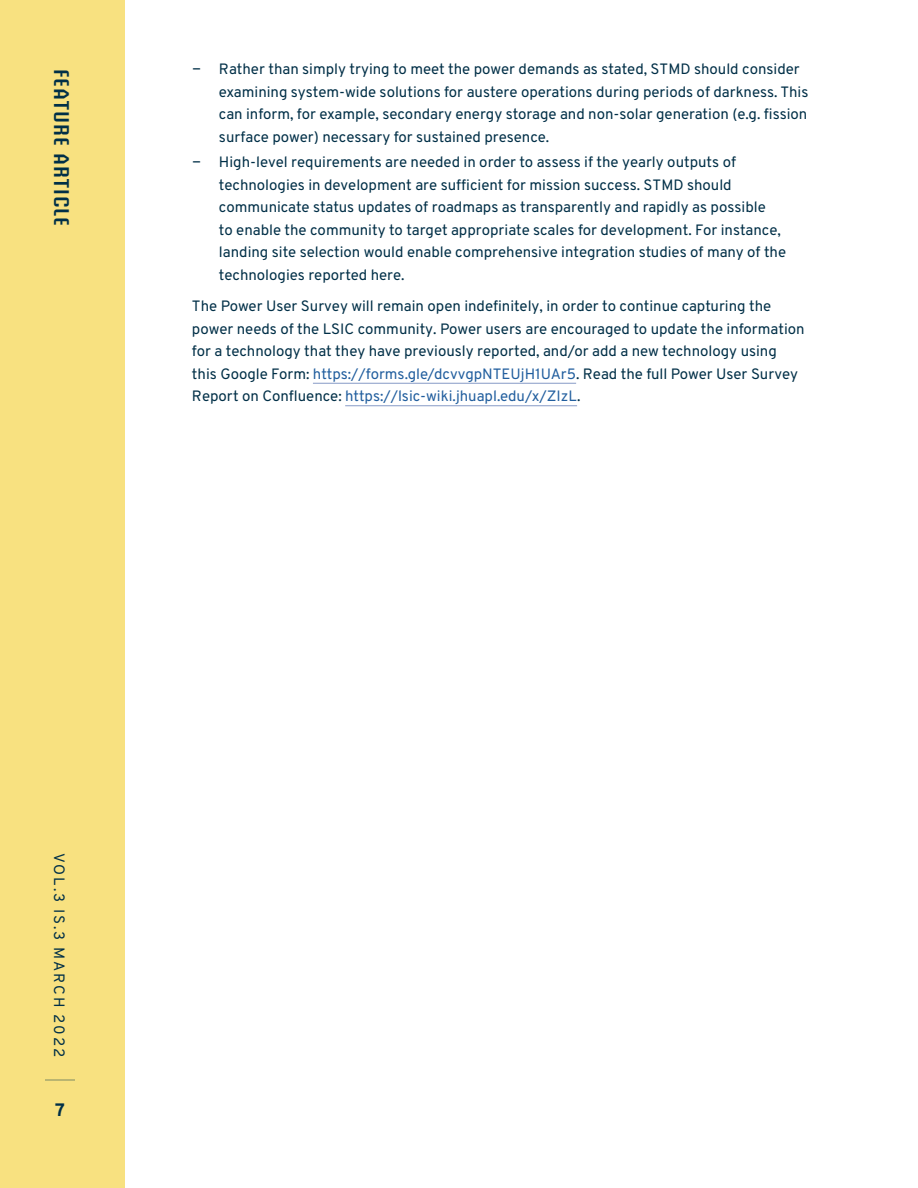
<style>
.page{position:relative;width:918px;height:1188px;background:#fff}
.page>*{position:absolute;margin:0;border:0;box-sizing:border-box;transform-origin:0 0}
.t1{font:600 21px "Briem Akademi Std";letter-spacing:.05em;color:#002f47}
.t2{font:800 18px "Overpass";color:#002f47}
.t3{font:15px/22.5px "Overpass";color:#002f47}
.t4{font:15px "Overpass";letter-spacing:.12em;color:#002f47}
.s1{color:#215e9e}
</style>
<div class="page">
<div style="left:0;top:0;width:125px;height:1188px;background:#f8e180"></div>
<hr style="left:45px;top:1080px;width:30px;height:1px;background:#002f47">
<hr style="left:313px;top:383px;width:263px;height:1px;background:#879bc6">
<hr style="left:345px;top:405px;width:232px;height:1px;background:#879bc6">
<h1 class="t1" style="left:73px;top:69px;width:158px;rotate:90deg">Feature Article</h1>
<p class="t3" style="left:219px;top:58px;width:591px;text-indent:-27px">− Rather than simply trying to meet the power demands as stated, STMD should consider examining system-wide solutions for austere operations during periods of darkness. This can inform, for example, secondary energy storage and non-solar generation (e.g. fission surface power) necessary for sustained presence.</p>
<p class="t3" style="left:219px;top:151px;width:569px;text-indent:-27px">− High-level requirements are needed in order to assess if the yearly outputs of technologies in development are sufficient for mission success. STMD should communicate status updates of roadmaps as transparently and rapidly as possible<br>to enable the community to target appropriate scales for development. For instance, landing site selection would enable comprehensive integration studies of many of the technologies reported here.</p>
<p class="t3" style="left:192px;top:295px;width:614px">The Power User Survey will remain open indefinitely, in order to continue capturing the power needs of the LSIC community. Power users are encouraged to update the information for a technology that they have previously reported, and/or add a new technology using this Google Form: <span class="s1">https://forms.gle/dcvvgpNTEUjH1UAr5</span>. Read the full Power User Survey Report on Confluence: <span class="s1">https://lsic-wiki.jhuapl.edu/x/ZIzL</span>.</p>
<p class="t4" style="left:68px;top:853px;width:205px;rotate:90deg">VOL.3 IS.3 MARCH 2022</p>
<p class="t2" style="left:55px;top:1099px;width:11px">7</p>
</div>
